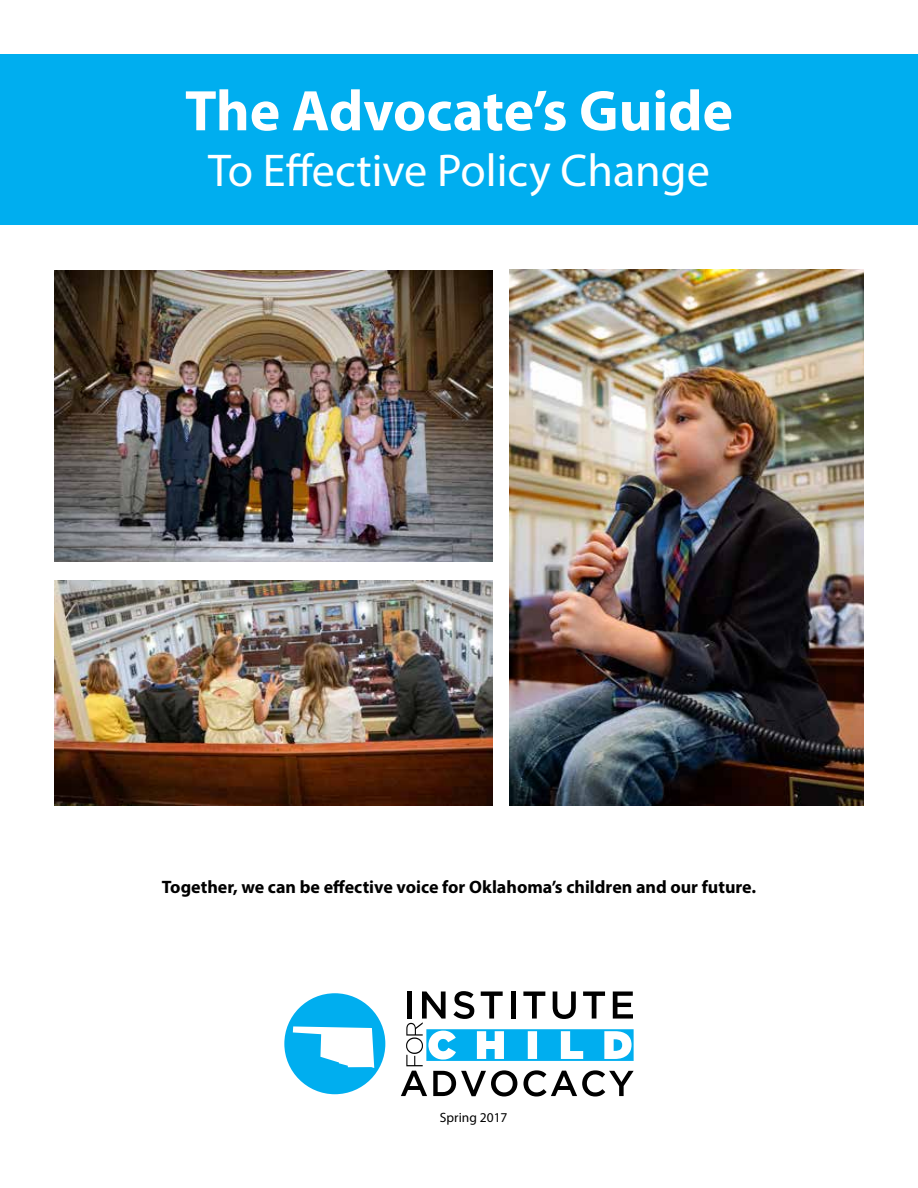
<style>
.page{position:relative;width:918px;height:1188px;background:#fff}
.page>*{position:absolute;margin:0;border:0;box-sizing:border-box;transform-origin:0 0}
.t1{font:700 57.75px "Myriad Pro";color:#fff}
.t2{font:46.2px "Myriad Pro";color:#fff}
.t3{font:700 18px "Myriad Pro";color:#000}
.t4{font:13.5px "Myriad Pro";color:#000}
</style>
<div class="page">
<div style="left:0;top:54px;width:918px;height:171px;background:#00aeef"></div>
<svg style="left:284px;top:993px;width:101px;height:101px"></svg>
<svg style="left:401px;top:991px;width:233px;height:105px"></svg>
<img style="left:55px;top:270px;width:437px;height:292px">
<img style="left:509px;top:269px;width:355px;height:537px">
<img style="left:54px;top:580px;width:438px;height:226px">
<h1 class="t1" style="left:185px;top:73px;width:550px">The Advocate’s Guide</h1>
<h2 class="t2" style="left:208px;top:142px;width:503px">To Effective Policy Change</h2>
<p class="t3" style="left:162px;top:875px;width:596px">Together, we can be effective voice for Oklahoma’s children and our future.</p>
<p class="t4" style="left:440px;top:1109px;width:69px">Spring 2017</p>
</div>
